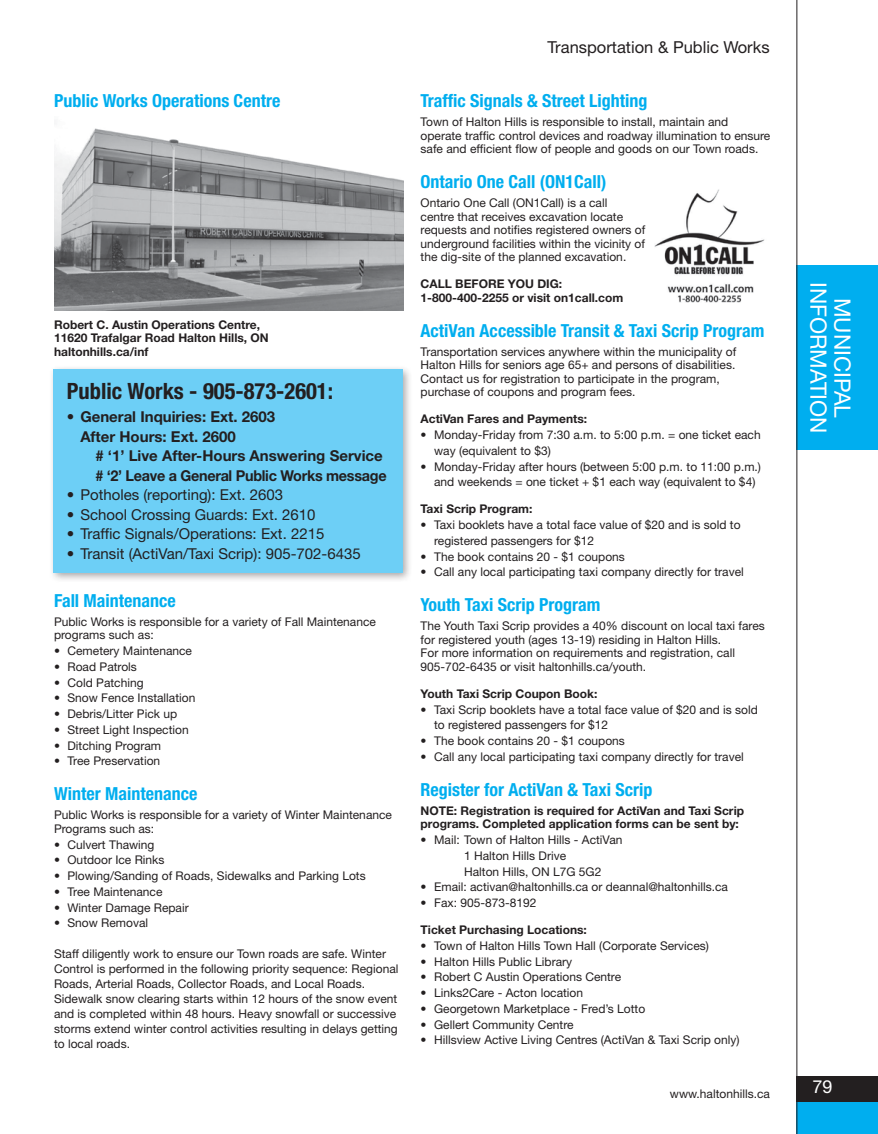
<style>
.page{position:relative;width:878px;height:1134px;background:#fff}
.page>*{position:absolute;margin:0;border:0;box-sizing:border-box;transform-origin:0 0}
.C2_-_Title{font:700 condensed 22.5px "Helvetica Neue LT Std";color:#231f20}
.t1{font:22.5px/24px "Helvetica Neue LT Std";color:#fff;text-align:center}
.P_-_Heading__roomy{font:700 condensed 18px "Helvetica Neue LT Std";color:#00aeef}
.t2{font:18px "Helvetica Neue LT Std";color:#fff}
.L_-_Page_Headers_-_R{font:16.5px "Helvetica Neue LT Std";color:#231f20}
.t3{font:15px "Helvetica Neue LT Std";color:#231f20}
.t4{font:700 15px "Helvetica Neue LT Std";color:#231f20}
.t5{font:700 15px "Helvetica Neue LT Std";letter-spacing:-.02em;color:#231f20;scale:.96 1}
.P_-_Body_10{font:12px/15px "Helvetica Neue LT Std";color:#231f20}
.P_-_Body{font:12px/13.5px "Helvetica Neue LT Std";color:#231f20}
.P_-_Body-2{font:700 12px/13.5px "Helvetica Neue LT Std";color:#231f20}
.s1{font-weight:400}
</style>
<div class="page">
<div style="left:796px;top:266px;width:82px;height:184px;background:#00aeef"></div>
<div style="left:49px;top:364px;width:364px;height:219px;background:#231f20;opacity:.4"></div>
<div style="left:53px;top:369px;width:349px;height:203px;background:#6dcff6"></div>
<img style="left:54px;top:128px;width:349px;height:183px">
<img style="left:654px;top:189px;width:111px;height:114px">
<div style="left:796px;top:1076px;width:82px;height:27px;background:#231f20"></div>
<div style="left:796px;top:1102px;width:82px;height:32px;background:#00aeef"></div>
<hr style="left:796px;top:0;width:1px;height:1134px;background:#231f20">
<h2 class="P_-_Heading__roomy" style="left:54px;top:90px;width:228px">Public Works Operations Centre</h2>
<p class="P_-_Body-2" style="left:54px;top:318px;width:208px">Robert C. Austin Operations Centre,</p>
<p class="P_-_Body-2" style="left:54px;top:331px;width:216px">11620 Trafalgar Road Halton Hills, ON</p>
<p class="P_-_Body-2" style="left:54px;top:345px;width:96px">haltonhills.ca/inf</p>
<h2 class="C2_-_Title" style="left:67px;top:377px;width:268px">Public Works - 905-873-2601:</h2>
<p class="t4" style="left:67px;top:408px;width:210px"><span class="s1">•</span> General Inquiries: Ext. 2603</p>
<p class="t4" style="left:80px;top:427px;width:157px">After Hours: Ext. 2600</p>
<p class="t4" style="left:95px;top:447px;width:289px"># ‘1’ Live After-Hours Answering Service</p>
<p class="t5" style="left:95px;top:466px;width:305px"># ‘2’ Leave a General Public Works message</p>
<p class="t3" style="left:67px;top:486px;width:218px">• Potholes (reporting): Ext. 2603</p>
<p class="t3" style="left:67px;top:506px;width:250px">• School Crossing Guards: Ext. 2610</p>
<p class="t3" style="left:67px;top:525px;width:259px">• Traffic Signals/Operations: Ext. 2215</p>
<p class="t3" style="left:67px;top:545px;width:295px">• Transit (ActiVan/Taxi Scrip): 905-702-6435</p>
<h2 class="P_-_Heading__roomy" style="left:54px;top:590px;width:123px">Fall Maintenance</h2>
<p class="P_-_Body" style="left:54px;top:615px;width:323px">Public Works is responsible for a variety of Fall Maintenance programs such as:</p>
<p class="P_-_Body_10" style="left:54px;top:643px;width:139px">• Cemetery Maintenance</p>
<p class="P_-_Body_10" style="left:54px;top:659px;width:84px">• Road Patrols</p>
<p class="P_-_Body_10" style="left:54px;top:675px;width:91px">• Cold Patching</p>
<p class="P_-_Body_10" style="left:54px;top:690px;width:143px">• Snow Fence Installation</p>
<p class="P_-_Body_10" style="left:54px;top:706px;width:125px">• Debris/Litter Pick up</p>
<p class="P_-_Body_10" style="left:54px;top:722px;width:136px">• Street Light Inspection</p>
<p class="P_-_Body_10" style="left:54px;top:738px;width:109px">• Ditching Program</p>
<p class="P_-_Body_10" style="left:54px;top:753px;width:108px">• Tree Preservation</p>
<h2 class="P_-_Heading__roomy" style="left:54px;top:783px;width:145px">Winter Maintenance</h2>
<p class="P_-_Body" style="left:54px;top:808px;width:339px">Public Works is responsible for a variety of Winter Maintenance<br>Programs such as:</p>
<p class="P_-_Body_10" style="left:54px;top:837px;width:102px">• Culvert Thawing</p>
<p class="P_-_Body_10" style="left:54px;top:852px;width:112px">• Outdoor Ice Rinks</p>
<p class="P_-_Body_10" style="left:54px;top:868px;width:313px">• Plowing/Sanding of Roads, Sidewalks and Parking Lots</p>
<p class="P_-_Body_10" style="left:54px;top:884px;width:110px">• Tree Maintenance</p>
<p class="P_-_Body_10" style="left:54px;top:900px;width:136px">• Winter Damage Repair</p>
<p class="P_-_Body_10" style="left:54px;top:915px;width:96px">• Snow Removal</p>
<p class="P_-_Body_10" style="left:54px;top:946px;width:346px">Staff diligently work to ensure our Town roads are safe. Winter Control is performed in the following priority sequence: Regional Roads, Arterial Roads, Collector Roads, and Local Roads.<br>Sidewalk snow clearing starts within 12 hours of the snow event and is completed within 48 hours. Heavy snowfall or successive storms extend winter control activities resulting in delays getting to local roads.</p>
<h2 class="L_-_Page_Headers_-_R" style="left:547px;top:37px;width:224px">Transportation &amp; Public Works</h2>
<h2 class="P_-_Heading__roomy" style="left:420px;top:90px;width:228px">Traffic Signals &amp; Street Lighting</h2>
<p class="P_-_Body" style="left:420px;top:115px;width:351px">Town of Halton Hills is responsible to install, maintain and operate traffic control devices and roadway illumination to ensure safe and efficient flow of people and goods on our Town roads.</p>
<h2 class="P_-_Heading__roomy" style="left:420px;top:171px;width:187px">Ontario One Call (ON1Call)</h2>
<p class="P_-_Body" style="left:420px;top:196px;width:226px">Ontario One Call (ON1Call) is a call<br>centre that receives excavation locate requests and notifies registered owners of underground facilities within the vicinity of the dig-site of the planned excavation.</p>
<p class="P_-_Body-2" style="left:420px;top:277px;width:143px">CALL BEFORE YOU DIG:</p>
<p class="P_-_Body-2" style="left:420px;top:290px;width:204px">1-800-400-2255 or visit on1call.com</p>
<h2 class="P_-_Heading__roomy" style="left:420px;top:320px;width:345px">ActiVan Accessible Transit &amp; Taxi Scrip Program</h2>
<p class="P_-_Body" style="left:420px;top:345px;width:317px">Transportation services anywhere within the municipality of Halton Hills for seniors age 65+ and persons of disabilities.<br>Contact us for registration to participate in the program, purchase of coupons and program fees.</p>
<p class="P_-_Body-2" style="left:420px;top:412px;width:168px">ActiVan Fares and Payments:</p>
<p class="P_-_Body_10" style="left:434px;top:427px;width:328px;line-height:15.8px;text-indent:-14px">• Monday-Friday from 7:30 a.m. to 5:00 p.m. = one ticket each way (equivalent to $3)</p>
<p class="P_-_Body_10" style="left:434px;top:458px;width:328px;line-height:15.8px;text-indent:-14px">• Monday-Friday after hours (between 5:00 p.m. to 11:00 p.m.) and weekends = one ticket + $1 each way (equivalent to $4)</p>
<p class="P_-_Body-2" style="left:420px;top:502px;width:113px">Taxi Scrip Program:</p>
<p class="P_-_Body_10" style="left:434px;top:517px;width:308px;line-height:15.8px;text-indent:-14px">• Taxi booklets have a total face value of $20 and is sold to registered passengers for $12</p>
<p class="P_-_Body_10" style="left:420px;top:549px;width:206px">• The book contains 20 - $1 coupons</p>
<p class="P_-_Body_10" style="left:420px;top:564px;width:325px">• Call any local participating taxi company directly for travel</p>
<h2 class="P_-_Heading__roomy" style="left:420px;top:594px;width:181px">Youth Taxi Scrip Program</h2>
<p class="P_-_Body" style="left:420px;top:619px;width:346px">The Youth Taxi Scrip provides a 40% discount on local taxi fares for registered youth (ages 13-19) residing in Halton Hills.</p>
<p class="P_-_Body" style="left:420px;top:646px;width:316px">For more information on requirements and registration, call<br>905-702-6435 or visit haltonhills.ca/youth.</p>
<p class="P_-_Body-2" style="left:420px;top:686px;width:178px">Youth Taxi Scrip Coupon Book:</p>
<p class="P_-_Body_10" style="left:434px;top:701px;width:325px;line-height:15.8px;text-indent:-14px">• Taxi Scrip booklets have a total face value of $20 and is sold to registered passengers for $12</p>
<p class="P_-_Body_10" style="left:420px;top:733px;width:206px">• The book contains 20 - $1 coupons</p>
<p class="P_-_Body_10" style="left:420px;top:749px;width:325px">• Call any local participating taxi company directly for travel</p>
<h2 class="P_-_Heading__roomy" style="left:420px;top:779px;width:233px">Register for ActiVan &amp; Taxi Scrip</h2>
<p class="P_-_Body-2" style="left:420px;top:803px;width:325px">NOTE: Registration is required for ActiVan and Taxi Scrip programs. Completed application forms can be sent by:</p>
<p class="P_-_Body_10" style="left:464px;top:832px;width:160px;line-height:15.8px;text-indent:-44px">• Mail: Town of Halton Hills - ActiVan<br>1 Halton Hills Drive<br>Halton Hills, ON L7G 5G2</p>
<p class="P_-_Body_10" style="left:420px;top:879px;width:309px">• Email: activan@haltonhills.ca or deannal@haltonhills.ca</p>
<p class="P_-_Body_10" style="left:420px;top:895px;width:117px">• Fax: 905-873-8192</p>
<p class="P_-_Body-2" style="left:420px;top:923px;width:168px">Ticket Purchasing Locations:</p>
<p class="P_-_Body_10" style="left:420px;top:938px;width:290px">• Town of Halton Hills Town Hall (Corporate Services)</p>
<p class="P_-_Body_10" style="left:420px;top:954px;width:153px">• Halton Hills Public Library</p>
<p class="P_-_Body_10" style="left:420px;top:969px;width:202px">• Robert C Austin Operations Centre</p>
<p class="P_-_Body_10" style="left:420px;top:985px;width:164px">• Links2Care - Acton location</p>
<p class="P_-_Body_10" style="left:420px;top:1001px;width:226px">• Georgetown Marketplace - Fred’s Lotto</p>
<p class="P_-_Body_10" style="left:420px;top:1017px;width:154px">• Gellert Community Centre</p>
<p class="P_-_Body_10" style="left:420px;top:1032px;width:320px">• Hillsview Active Living Centres (ActiVan &amp; Taxi Scrip only)</p>
<p class="P_-_Body_10" style="left:670px;top:1086px;width:101px">www.haltonhills.ca</p>
<h1 class="t1" style="left:854px;top:282px;width:153px;rotate:90deg">MUNICIPAL<br>INFORMATION</h1>
<h2 class="t2" style="left:812px;top:1076px;width:22px">79</h2>
</div>
